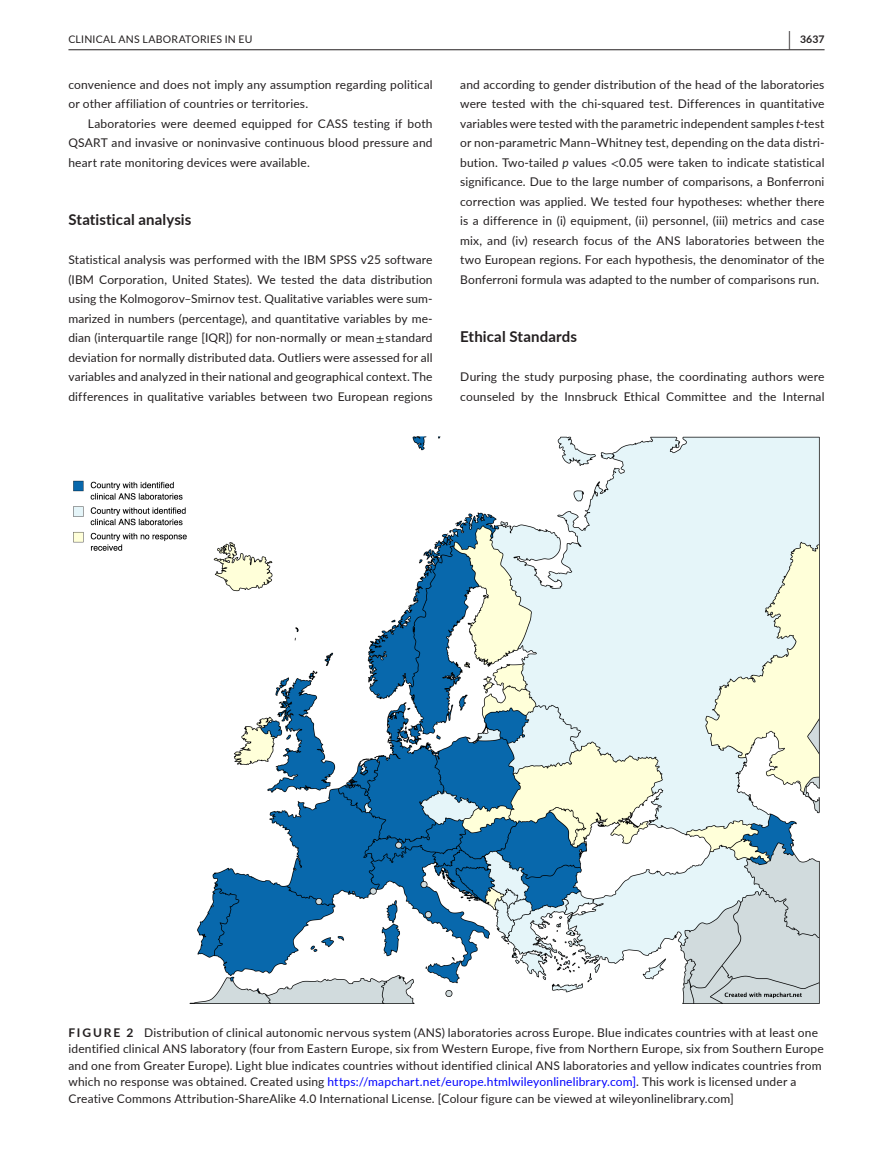
<style>
.page{position:relative;width:893px;height:1174px;background:#fff}
.page>*{position:absolute;margin:0;border:0;box-sizing:border-box;transform-origin:0 0}
.t1{font:700 15px "Lato";letter-spacing:.01em;color:#231f20}
.t2{font:12px/19.5px "Lato";letter-spacing:.015em;color:#231f20}
.t3{font:10.5px "Lato";letter-spacing:.02em;color:#231f20}
.t4{font:700 10.5px "Lato";color:#231f20}
.s1{font-size:19.5px}
.s2{font-style:italic}
.s3{font-family:"STIX"}
.s4{font-weight:700}
.s5{color:#00f}
</style>
<div class="page">
<hr style="left:68px;top:49px;width:756px;height:1px;background:#231f20">
<img style="left:73px;top:436px;width:747px;height:568px">
<p class="t3" style="left:68px;top:31px;width:186px">CLINICAL ANS LABORATORIES IN EU</p>
<p class="t4" style="left:789px;top:31px;width:37px"><span class="s1">|</span> 3637</p>
<p class="t2" style="left:68px;top:74px;width:366px">convenience and does not imply any assumption regarding political or other affiliation of countries or territories.</p>
<p class="t2" style="left:68px;top:113px;width:366px;text-align:justify;text-indent:20px">Laboratories were deemed equipped for CASS testing if both QSART and invasive or noninvasive continuous blood pressure and heart rate monitoring devices were available.</p>
<p class="t2" style="left:460px;top:74px;width:366px;text-align:justify">and according to gender distribution of the head of the laboratories were tested with the chi-squared test. Differences in quantitative variables were tested with the parametric independent samples <span class="s2">t</span>-test or non-parametric Mann–Whitney test, depending on the data distri&shy;bution. Two-tailed <span class="s2">p</span> values <span class="s3">&lt;</span>0.05 were taken to indicate statistical significance. Due to the large number of comparisons, a Bonferroni correction was applied. We tested four hypotheses: whether there is a difference in (i) equipment, (ii) personnel, (iii) metrics and case mix, and (iv) research focus of the ANS laboratories between the two European regions. For each hypothesis, the denominator of the Bonferroni formula was adapted to the number of comparisons run.</p>
<p class="t1" style="left:68px;top:209px;width:125px">Statistical analysis</p>
<p class="t2" style="left:68px;top:249px;width:366px;text-align:justify">Statistical analysis was performed with the IBM SPSS v25 software (IBM Corporation, United States). We tested the data distribution using the Kolmogorov–Smirnov test. Qualitative variables were sum&shy;marized in numbers (percentage), and quantitative variables by me&shy;dian (interquartile range [IQR]) for non-normally or mean <span class="s3">±</span> standard deviation for normally distributed data. Outliers were assessed for all variables and analyzed in their national and geographical context. The differences in qualitative variables between two European regions</p>
<p class="t1" style="left:460px;top:326px;width:118px">Ethical Standards</p>
<p class="t2" style="left:460px;top:366px;width:366px">During the study purposing phase, the coordinating authors were counseled by the Innsbruck Ethical Committee and the Internal</p>
<p class="t2" style="left:68px;top:1023px;width:757px;line-height:16.5px"><span class="s4">FIGURE 2</span> Distribution of clinical autonomic nervous system (ANS) laboratories across Europe. Blue indicates countries with at least one identified clinical ANS laboratory (four from Eastern Europe, six from Western Europe, five from Northern Europe, six from Southern Europe and one from Greater Europe). Light blue indicates countries without identified clinical ANS laboratories and yellow indicates countries from which no response was obtained. Created using <span class="s5">https://mapchart.net/europe.htmlwileyonlinelibrary.com]</span>. This work is licensed under a Creative Commons Attribution-ShareAlike 4.0 International License. [Colour figure can be viewed at wileyonlinelibrary.com]</p>
</div>
